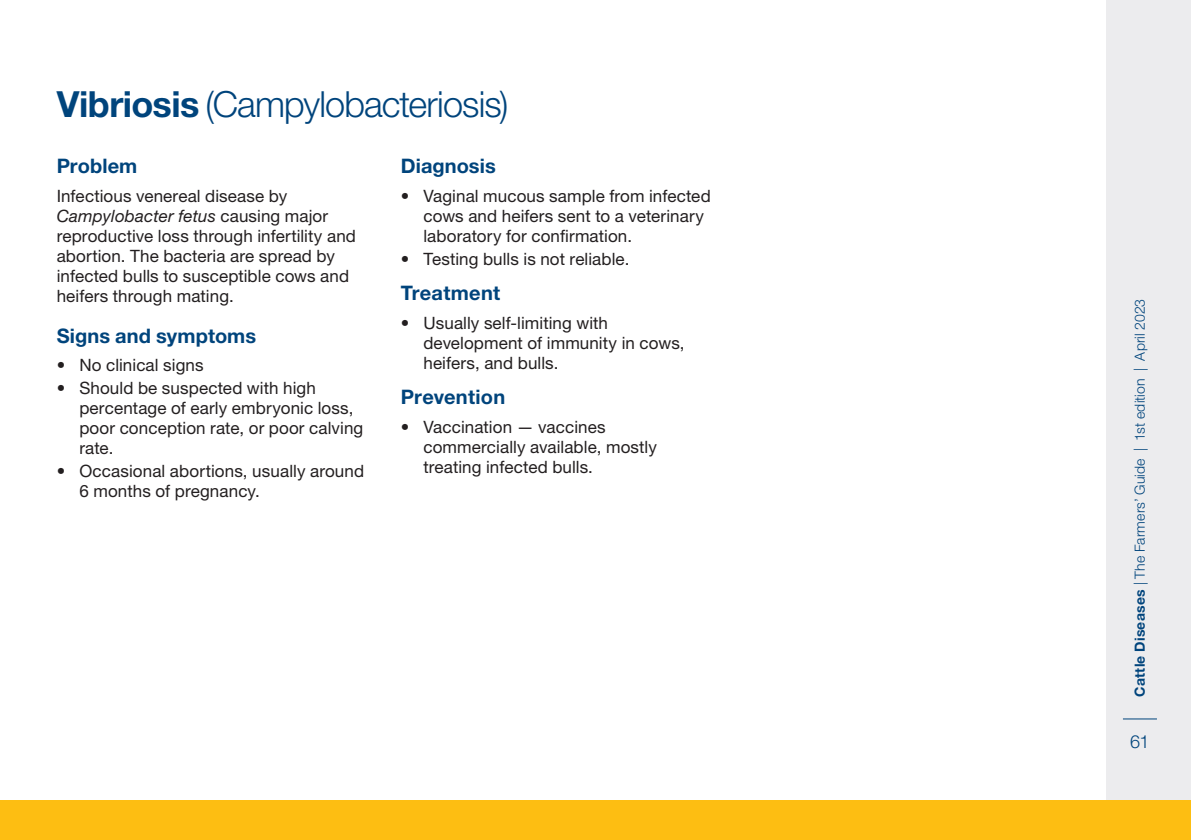
<style>
.page{position:relative;width:1191px;height:840px;background:#fff}
.page>*{position:absolute;margin:0;border:0;box-sizing:border-box;transform-origin:0 0}
.PIRSA_Heading{font:300 36px "Helvetica Neue LT Std";letter-spacing:-.025em;color:#00447c}
.Disease_Subhead{font:700 20px "Helvetica Neue LT Std";letter-spacing:.005em;color:#00447c}
.t1{font:300 18px "Helvetica Neue LT Std";color:#00447c}
.PIRSA_Body_Text{font:17px/20px "Helvetica Neue LT Std";letter-spacing:.005em;color:#231f20}
.t2{font:300 14px "Helvetica Neue LT Std";letter-spacing:.01em;color:#00447c}
.s1{font-weight:700}
.s2{font-style:italic}
</style>
<div class="page">
<div style="left:1106px;top:0;width:85px;height:839px;background:#ececee"></div>
<hr style="left:1123px;top:718px;width:34px;height:1px;background:#00447c">
<div style="left:0;top:799px;width:1191px;height:40px;background:#fdbe12"></div>
<p class="PIRSA_Heading" style="left:57px;top:82px;width:453px"><span class="s1">Vibriosis</span> (Campylobacteriosis)</p>
<p class="Disease_Subhead" style="left:401px;top:154px;width:96px">Diagnosis</p>
<p class="PIRSA_Body_Text" style="left:423px;top:185px;width:289px;text-indent:-23px">• Vaginal mucous sample from infected cows and heifers sent to a veterinary laboratory for confirmation.</p>
<p class="PIRSA_Body_Text" style="left:401px;top:248px;width:230px">• Testing bulls is not reliable.</p>
<p class="Disease_Subhead" style="left:401px;top:280px;width:101px">Treatment</p>
<p class="PIRSA_Body_Text" style="left:423px;top:312px;width:263px;text-indent:-23px">• Usually self-limiting with development of immunity in cows, heifers, and bulls.</p>
<p class="Disease_Subhead" style="left:401px;top:384px;width:106px">Prevention</p>
<p class="PIRSA_Body_Text" style="left:423px;top:416px;width:235px;text-indent:-23px">• Vaccination — vaccines commercially available, mostly treating infected bulls.</p>
<p class="Disease_Subhead" style="left:57px;top:154px;width:82px">Problem</p>
<p class="PIRSA_Body_Text" style="left:57px;top:185px;width:301px">Infectious venereal disease by <span class="s2">Campylobacter fetus</span> causing major reproductive loss through infertility and abortion. The bacteria are spread by infected bulls to susceptible cows and heifers through mating.</p>
<p class="Disease_Subhead" style="left:57px;top:323px;width:201px">Signs and symptoms</p>
<p class="PIRSA_Body_Text" style="left:57px;top:355px;width:148px">• No clinical signs</p>
<p class="PIRSA_Body_Text" style="left:79px;top:378px;width:285px;text-indent:-23px">• Should be suspected with high percentage of early embryonic loss, poor conception rate, or poor calving rate.</p>
<p class="PIRSA_Body_Text" style="left:79px;top:460px;width:286px;text-indent:-23px">• Occasional abortions, usually around<br>6 months of pregnancy.</p>
<p class="t2" style="left:1131px;top:696px;width:399px;rotate:-90deg"><span class="s1">Cattle Diseases</span> | The Farmers’ Guide | 1st edition | April 2023</p>
<p class="t1" style="left:1130px;top:730px;width:21px">61</p>
</div>
